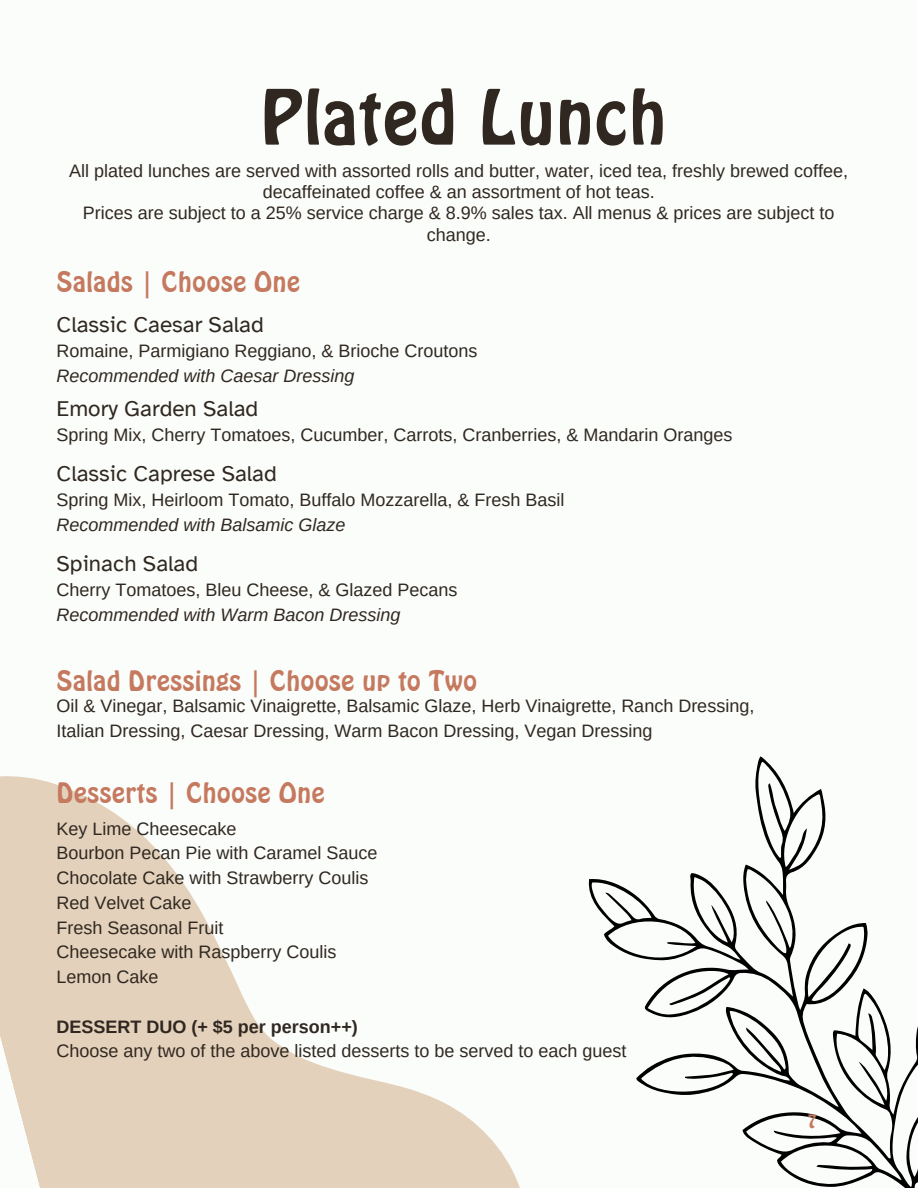
<style>
.page{position:relative;width:918px;height:1188px;background:#fbfdfb}
.page>*{position:absolute;margin:0;border:0;box-sizing:border-box;transform-origin:0 0}
.t1{font:73.2px "Hobo BT";color:#302820}
.t2{font:27px "Hobo BT";color:#c5795f}
.t3{font:22.5px "Atkinson Hyperlegible";color:#302820}
.t4{font:18px/21.3px "Arimo";color:#302820;text-align:center}
.t5{font:italic 18px "Arimo";color:#302820}
.t6{font:700 18px "Arimo";color:#302820}
.t7{font:18px "Hobo BT";color:#c5795f}
</style>
<div class="page">
<svg style="left:588px;top:756px;width:330px;height:432px"></svg>
<svg style="left:0;top:776px;width:520px;height:412px;fill:#e3d1bb"></svg>
<h1 class="t1" style="left:259px;top:72px;width:410px">Plated Lunch</h1>
<p class="t4" style="left:69px;top:160px;width:780px">All plated lunches are served with assorted rolls and butter, water, iced tea, freshly brewed coffee, decaffeinated coffee &amp; an assortment of hot teas.</p>
<p class="t4" style="left:83px;top:203px;width:753px">Prices are subject to a 25% service charge &amp; 8.9% sales tax. All menus &amp; prices are subject to change.</p>
<h2 class="t2" style="left:57px;top:266px;width:245px">Salads | Choose One</h2>
<p class="t3" style="left:57px;top:311px;width:209px">Classic Caesar Salad</p>
<h3 class="t4" style="left:57px;top:340px;width:422px">Romaine, Parmigiano Reggiano, &amp; Brioche Croutons</h3>
<p class="t5" style="left:57px;top:365px;width:300px">Recommended with Caesar Dressing</p>
<h3 class="t3" style="left:57px;top:395px;width:203px">Emory Garden Salad</h3>
<p class="t4" style="left:57px;top:425px;width:677px">Spring Mix, Cherry Tomatoes, Cucumber, Carrots, Cranberries, &amp; Mandarin Oranges</p>
<h3 class="t3" style="left:57px;top:460px;width:222px">Classic Caprese Salad</h3>
<p class="t4" style="left:57px;top:490px;width:509px">Spring Mix, Heirloom Tomato, Buffalo Mozzarella, &amp; Fresh Basil</p>
<p class="t5" style="left:57px;top:515px;width:290px">Recommended with Balsamic Glaze</p>
<h3 class="t3" style="left:57px;top:550px;width:143px">Spinach Salad</h3>
<p class="t4" style="left:57px;top:579px;width:402px">Cherry Tomatoes, Bleu Cheese, &amp; Glazed Pecans</p>
<p class="t5" style="left:57px;top:605px;width:345px">Recommended with Warm Bacon Dressing</p>
<h2 class="t2" style="left:57px;top:664px;width:422px">Salad Dressings | Choose up to Two</h2>
<p class="t4" style="left:57px;top:694px;width:699px;line-height:24.8px;text-align:left">Oil &amp; Vinegar, Balsamic Vinaigrette, Balsamic Glaze, Herb Vinaigrette, Ranch Dressing,<br>Italian Dressing, Caesar Dressing, Warm Bacon Dressing, Vegan Dressing</p>
<h2 class="t2" style="left:57px;top:777px;width:270px">Desserts | Choose One</h2>
<p class="t4" style="left:57px;top:818px;width:182px">Key Lime Cheesecake</p>
<p class="t4" style="left:57px;top:843px;width:322px">Bourbon Pecan Pie with Caramel Sauce</p>
<p class="t4" style="left:57px;top:867px;width:313px">Chocolate Cake with Strawberry Coulis</p>
<p class="t4" style="left:57px;top:892px;width:136px">Red Velvet Cake</p>
<p class="t4" style="left:57px;top:917px;width:168px">Fresh Seasonal Fruit</p>
<p class="t4" style="left:57px;top:942px;width:282px">Cheesecake with Raspberry Coulis</p>
<p class="t4" style="left:57px;top:966px;width:104px">Lemon Cake</p>
<p class="t6" style="left:57px;top:1016px;width:303px">DESSERT DUO (+ $5 per person++)</p>
<p class="t4" style="left:57px;top:1041px;width:571px">Choose any two of the above listed desserts to be served to each guest</p>
<p class="t7" style="left:807px;top:1110px;width:11px">7</p>
</div>
